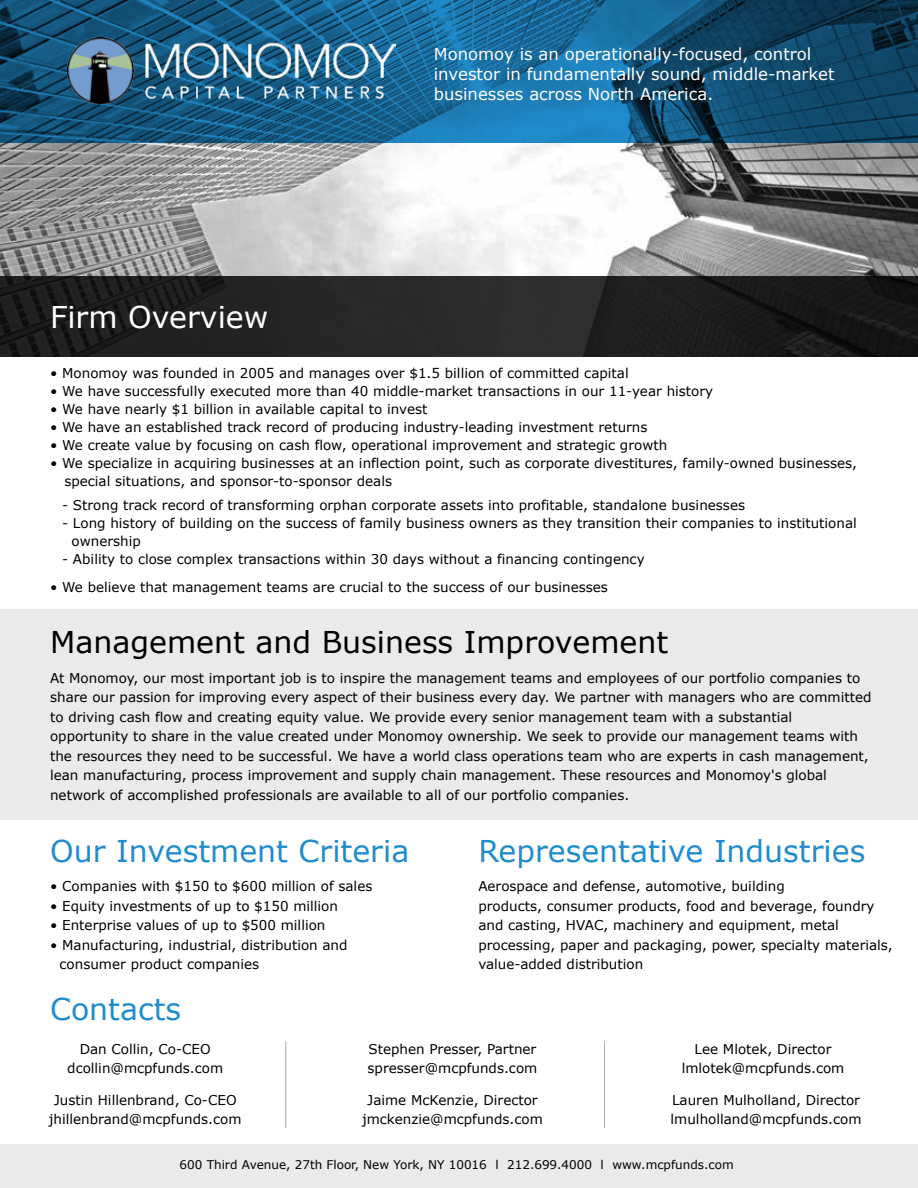
<style>
.page{position:relative;width:918px;height:1188px;background:#fff}
.page>*{position:absolute;margin:0;border:0;box-sizing:border-box;transform-origin:0 0}
.t1{font:30px "Verdana";color:#218ccc}
.t2{font:30px "Verdana";color:#000}
.t3{font:30px "Verdana";color:#fff}
.t4{font:16.5px/19.8px "Verdana";color:#fff}
.t5{font:13.5px/19.5px "Verdana";color:#000}
.t6{font:12px "Verdana";color:#000}
</style>
<div class="page">
<img style="left:0;top:142px;width:918px;height:134px">
<svg style="left:0;top:276px;width:918px;height:80px;background:#212121"></svg>
<svg style="left:0;top:0;width:918px;height:142px;background:#145982"></svg>
<div style="left:0;top:610px;width:918px;height:210px;background:#eaeaea"></div>
<img style="left:68px;top:37px;width:327px;height:67px">
<div style="left:0;top:1144px;width:918px;height:44px;background:#eaeaea"></div>
<hr style="left:285px;top:1041px;width:1px;height:87px;background:#a7a9ac">
<hr style="left:604px;top:1041px;width:1px;height:87px;background:#a7a9ac">
<p class="t4" style="left:434px;top:44px;width:402px">Monomoy is an operationally-focused, control investor in fundamentally sound, middle-market businesses across North America.</p>
<h1 class="t3" style="left:50px;top:297px;width:220px">Firm Overview</h1>
<p class="t5" style="left:50px;top:363px;width:580px">• Monomoy was founded in 2005 and manages over $1.5 billion of committed capital</p>
<p class="t5" style="left:50px;top:381px;width:665px">• We have successfully executed more than 40 middle-market transactions in our 11-year history</p>
<p class="t5" style="left:50px;top:399px;width:379px">• We have nearly $1 billion in available capital to invest</p>
<p class="t5" style="left:50px;top:417px;width:599px">• We have an established track record of producing industry-leading investment returns</p>
<p class="t5" style="left:50px;top:435px;width:619px">• We create value by focusing on cash flow, operational improvement and strategic growth</p>
<p class="t5" style="left:64px;top:454px;width:794px;line-height:18px;text-indent:-14px">• We specialize in acquiring businesses at an inflection point, such as corporate divestitures, family-owned businesses, special situations, and sponsor-to-sponsor deals</p>
<p class="t5" style="left:62px;top:495px;width:684px">- Strong track record of transforming orphan corporate assets into profitable, standalone businesses</p>
<p class="t5" style="left:72px;top:514px;width:787px;line-height:18px;text-indent:-10px">- Long history of building on the success of family business owners as they transition their companies to institutional ownership</p>
<p class="t5" style="left:62px;top:549px;width:584px">- Ability to close complex transactions within 30 days without a financing contingency</p>
<p class="t5" style="left:50px;top:577px;width:559px">• We believe that management teams are crucial to the success of our businesses</p>
<h1 class="t2" style="left:50px;top:621px;width:620px">Management and Business Improvement</h1>
<p class="t5" style="left:50px;top:668px;width:823px">At Monomoy, our most important job is to inspire the management teams and employees of our portfolio companies to share our passion for improving every aspect of their business every day. We partner with managers who are committed to driving cash flow and creating equity value. We provide every senior management team with a substantial opportunity to share in the value created under Monomoy ownership. We seek to provide our management teams with the resources they need to be successful. We have a world class operations team who are experts in cash management, lean manufacturing, process improvement and supply chain management. These resources and Monomoy's global network of accomplished professionals are available to all of our portfolio companies.</p>
<h1 class="t1" style="left:50px;top:831px;width:361px">Our Investment Criteria</h1>
<p class="t5" style="left:50px;top:876px;width:324px">• Companies with $150 to $600 million of sales</p>
<p class="t5" style="left:50px;top:896px;width:289px">• Equity investments of up to $150 million</p>
<p class="t5" style="left:50px;top:915px;width:277px">• Enterprise values of up to $500 million</p>
<p class="t5" style="left:60px;top:935px;width:289px;text-indent:-10px">• Manufacturing, industrial, distribution and consumer product companies</p>
<h1 class="t1" style="left:478px;top:831px;width:388px">Representative Industries</h1>
<p class="t5" style="left:478px;top:876px;width:416px">Aerospace and defense, automotive, building<br>products, consumer products, food and beverage, foundry and casting, HVAC, machinery and equipment, metal processing, paper and packaging, power, specialty materials, value-added distribution</p>
<h1 class="t1" style="left:50px;top:989px;width:133px">Contacts</h1>
<p class="t5" style="left:67px;top:1040px;width:157px;line-height:18.8px;text-align:center">Dan Collin, Co-CEO dcollin@mcpfunds.com</p>
<p class="t5" style="left:49px;top:1090px;width:194px;line-height:18.8px;text-align:center">Justin Hillenbrand, Co-CEO jhillenbrand@mcpfunds.com</p>
<p class="t5" style="left:368px;top:1040px;width:171px;line-height:18.8px">Stephen Presser, Partner spresser@mcpfunds.com</p>
<p class="t5" style="left:362px;top:1090px;width:182px;line-height:18.8px;text-align:center">Jaime McKenzie, Director jmckenzie@mcpfunds.com</p>
<p class="t6" style="left:180px;top:1157px;width:556px">600 Third Avenue, 27th Floor, New York, NY 10016 l 212.699.4000 l www.mcpfunds.com</p>
<p class="t5" style="left:682px;top:1040px;width:164px;line-height:18.8px;text-align:center">Lee Mlotek, Director lmlotek@mcpfunds.com</p>
<p class="t5" style="left:671px;top:1090px;width:192px;line-height:18.8px">Lauren Mulholland, Director lmulholland@mcpfunds.com</p>
</div>
